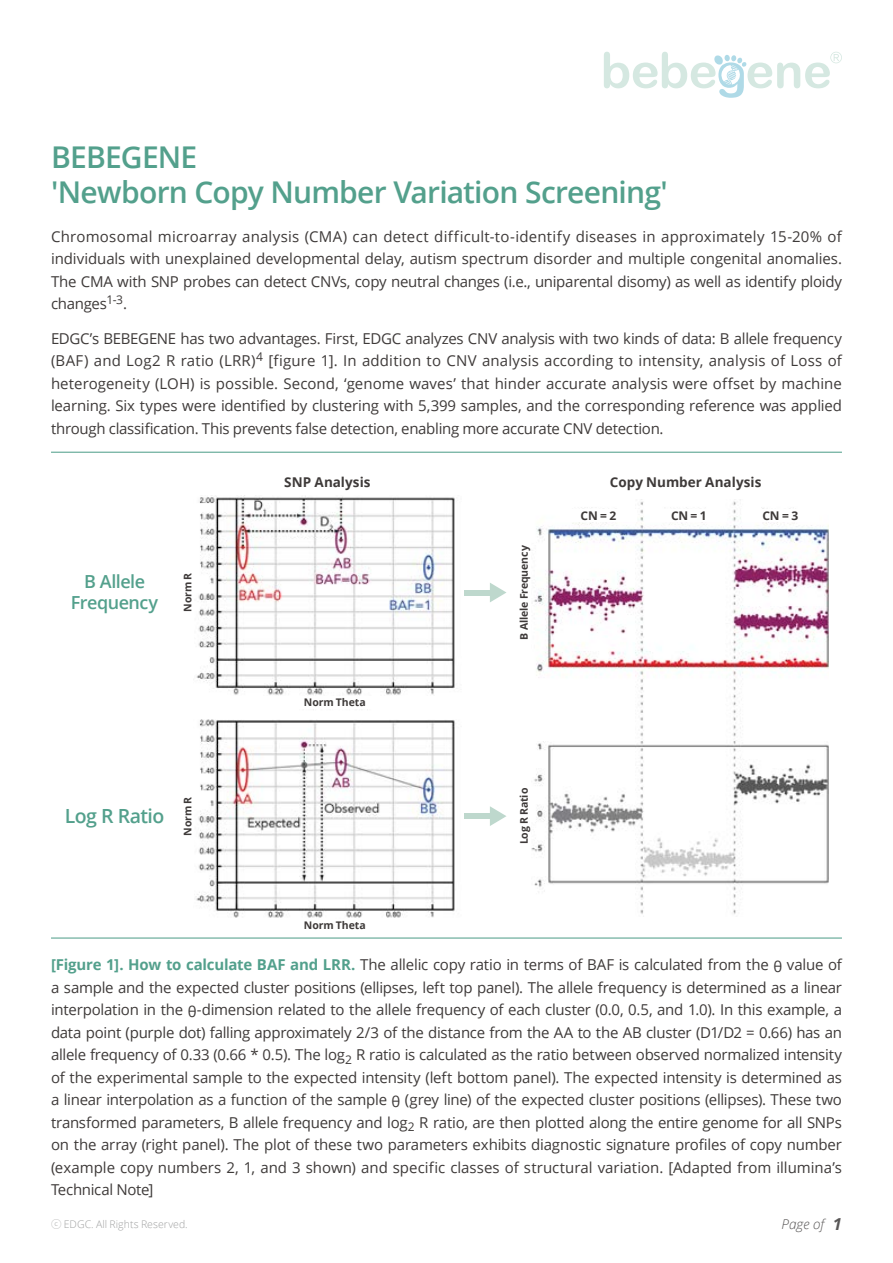
<style>
.page{position:relative;width:893px;height:1263px;background:#fff}
.page>*{position:absolute;margin:0;border:0;box-sizing:border-box;transform-origin:0 0}
.t1{font:600 30px/34.5px "Open Sans";letter-spacing:-.025em;color:#53a08c}
.t2{font:600 19.5px "Open Sans";letter-spacing:-.03em;color:#53a08c}
.t3{font:600 18px/21px "Open Sans";letter-spacing:-.025em;color:#53a08c;text-align:center}
.t4{font:15px/22.5px "Open Sans";letter-spacing:-.02em;color:#3e3a39;text-align:justify}
.t5{font:700 13.5px "Open Sans";letter-spacing:.005em;color:#3e3a39}
.t6{font:italic 300 13.5px "Open Sans";color:#595757}
.t7{font:700 12px "Open Sans";color:#3e3a39}
.t8{font:700 10.5px "Open Sans";letter-spacing:-.01em;color:#3e3a39}
.t9{font:300 10.5px "Open Sans";letter-spacing:.005em;color:#9fa0a0}
.s1{font-weight:700;color:#53a08c}
.s2{font-family:"Noto Sans CJ Kkr";font-weight:100}
.s3{font-weight:700;font-size:16.5px}
</style>
<div class="page">
<svg style="left:604px;top:52px;width:238px;height:46px"></svg>
<hr style="left:51px;top:452px;width:791px;height:1px;background:#53a08c">
<hr style="left:51px;top:937px;width:791px;height:1px;background:#53a08c">
<img style="left:196px;top:496px;width:259px;height:422px">
<img style="left:531px;top:501px;width:297px;height:413px">
<div style="left:464px;top:590px;width:29px;height:5px;background:#bed8cd"></div>
<svg style="left:490px;top:583px;width:16px;height:19px"></svg>
<div style="left:464px;top:813px;width:29px;height:6px;background:#bed8cd"></div>
<svg style="left:490px;top:806px;width:16px;height:20px"></svg>
<div style="left:560px;top:509px;width:77px;height:13px;background:#fff"></div>
<div style="left:651px;top:509px;width:76px;height:13px;background:#fff"></div>
<div style="left:742px;top:509px;width:77px;height:13px;background:#fff"></div>
<div style="left:216px;top:696px;width:238px;height:12px;background:#fff"></div>
<h1 class="t1" style="left:51px;top:139px;width:618px">BEBEGENE<br>'Newborn Copy Number Variation Screening'</h1>
<p class="t4" style="left:51px;top:225px;width:792px">Chromosomal microarray analysis (CMA) can detect difficult-to-identify diseases in approximately 15-20% of individuals with unexplained developmental delay, autism spectrum disorder and multiple congenital anomalies.<br>The CMA with SNP probes can detect CNVs, copy neutral changes (i.e., uniparental disomy) as well as identify ploidy changes<sup>1-3</sup>.</p>
<p class="t4" style="left:51px;top:327px;width:792px">EDGC’s BEBEGENE has two advantages. First, EDGC analyzes CNV analysis with two kinds of data: B allele frequency (BAF) and Log2 R ratio (LRR)<sup>4</sup> [figure 1]. In addition to CNV analysis according to intensity, analysis of Loss of heterogeneity (LOH) is possible. Second, ‘genome waves’ that hinder accurate analysis were offset by machine learning. Six types were identified by clustering with 5,399 samples, and the corresponding reference was applied through classification. This prevents false detection, enabling more accurate CNV detection.</p>
<p class="t3" style="left:71px;top:571px;width:89px">B Allele<br>Frequency</p>
<p class="t8" style="left:180px;top:612px;width:40px;rotate:-90deg">Norm R</p>
<h2 class="t2" style="left:65px;top:803px;width:101px">Log R Ratio</h2>
<p class="t8" style="left:180px;top:835px;width:40px;rotate:-90deg">Norm R</p>
<p class="t5" style="left:284px;top:472px;width:88px">SNP Analysis</p>
<p class="t5" style="left:610px;top:472px;width:153px">Copy Number Analysis</p>
<p class="t7" style="left:581px;top:507px;width:37px">CN = 2</p>
<p class="t7" style="left:671px;top:507px;width:37px">CN = 1</p>
<p class="t7" style="left:762px;top:507px;width:37px">CN = 3</p>
<p class="t8" style="left:517px;top:640px;width:96px;rotate:-90deg">B Allele Frequency</p>
<p class="t8" style="left:304px;top:694px;width:63px">Norm Theta</p>
<p class="t8" style="left:304px;top:918px;width:63px">Norm Theta</p>
<p class="t8" style="left:517px;top:844px;width:58px;rotate:-90deg">Log R Ratio</p>
<p class="t4" style="left:51px;top:953px;width:792px"><span class="s1">[Figure 1]. How to calculate BAF and LRR.</span> The allelic copy ratio in terms of BAF is calculated from the θ value of a sample and the expected cluster positions (ellipses, left top panel). The allele frequency is determined as a linear interpolation in the θ-dimension related to the allele frequency of each cluster (0.0, 0.5, and 1.0). In this example, a data point (purple dot) falling approximately 2/3 of the distance from the AA to the AB cluster (D1/D2 = 0.66) has an allele frequency of 0.33 (0.66 * 0.5). The log<sub>2</sub> R ratio is calculated as the ratio between observed normalized intensity of the experimental sample to the expected intensity (left bottom panel). The expected intensity is determined as a linear interpolation as a function of the sample θ (grey line) of the expected cluster positions (ellipses). These two transformed parameters, B allele frequency and log<sub>2</sub> R ratio, are then plotted along the entire genome for all SNPs on the array (right panel). The plot of these two parameters exhibits diagnostic signature profiles of copy number (example copy numbers 2, 1, and 3 shown) and specific classes of structural variation. [Adapted from illumina’s Technical Note]</p>
<p class="t9" style="left:51px;top:1217px;width:138px"><span class="s2">ⓒ</span> EDGC. All Rights Reserved.</p>
<p class="t6" style="left:781px;top:1214px;width:62px">Page of <span class="s3">1</span></p>
</div>
